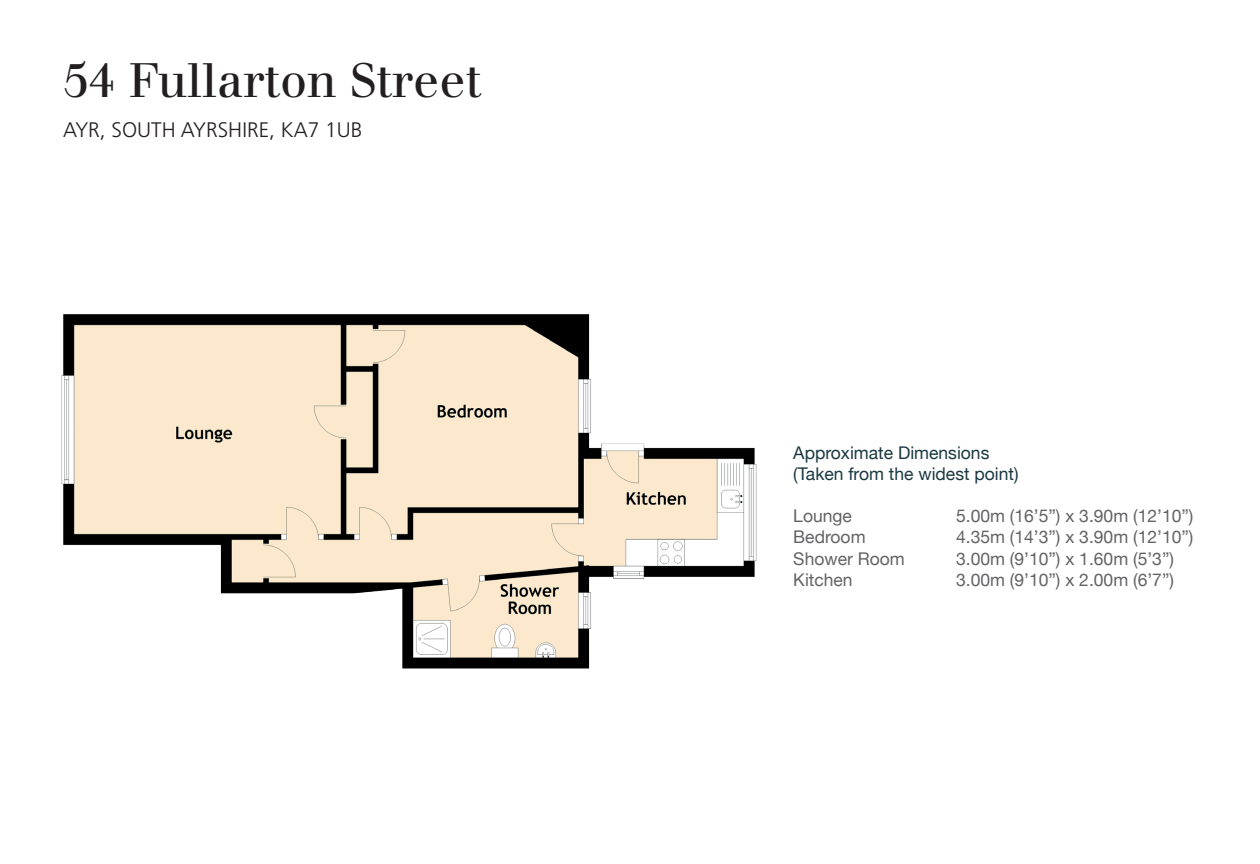
<style>
.page{position:relative;width:1260px;height:864px;background:#fff}
.page>*{position:absolute;margin:0;border:0;box-sizing:border-box;transform-origin:0 0}
.t1{font:47.25px "Justus";color:#231f20}
.t2{font:300 21px "Frutiger";color:#231f20}
.t3{font:17.5px "Helvetica Neue";color:#636366}
.t4{font:17.5px/21px "Helvetica Neue";color:#1b3841}
</style>
<div class="page">
<img style="left:61px;top:314px;width:696px;height:355px">
<h1 class="t1" style="left:63px;top:52px;width:420px">54 Fullarton Street</h1>
<p class="t2" style="left:63px;top:118px;width:301px">AYR, SOUTH AYRSHIRE, KA7 1UB</p>
<p class="t4" style="left:793px;top:443px;width:227px">Approximate Dimensions (Taken from the widest point)</p>
<p class="t3" style="left:793px;top:503px;width:60px">Lounge</p>
<p class="t3" style="left:956px;top:503px;width:239px">5.00m (16’5”) x 3.90m (12’10”)</p>
<p class="t3" style="left:793px;top:524px;width:74px">Bedroom</p>
<p class="t3" style="left:956px;top:524px;width:239px">4.35m (14’3”) x 3.90m (12’10”)</p>
<p class="t3" style="left:793px;top:545px;width:113px">Shower Room</p>
<p class="t3" style="left:956px;top:545px;width:219px">3.00m (9’10”) x 1.60m (5’3”)</p>
<p class="t3" style="left:793px;top:566px;width:61px">Kitchen</p>
<p class="t3" style="left:956px;top:566px;width:219px">3.00m (9’10”) x 2.00m (6’7”)</p>
</div>
